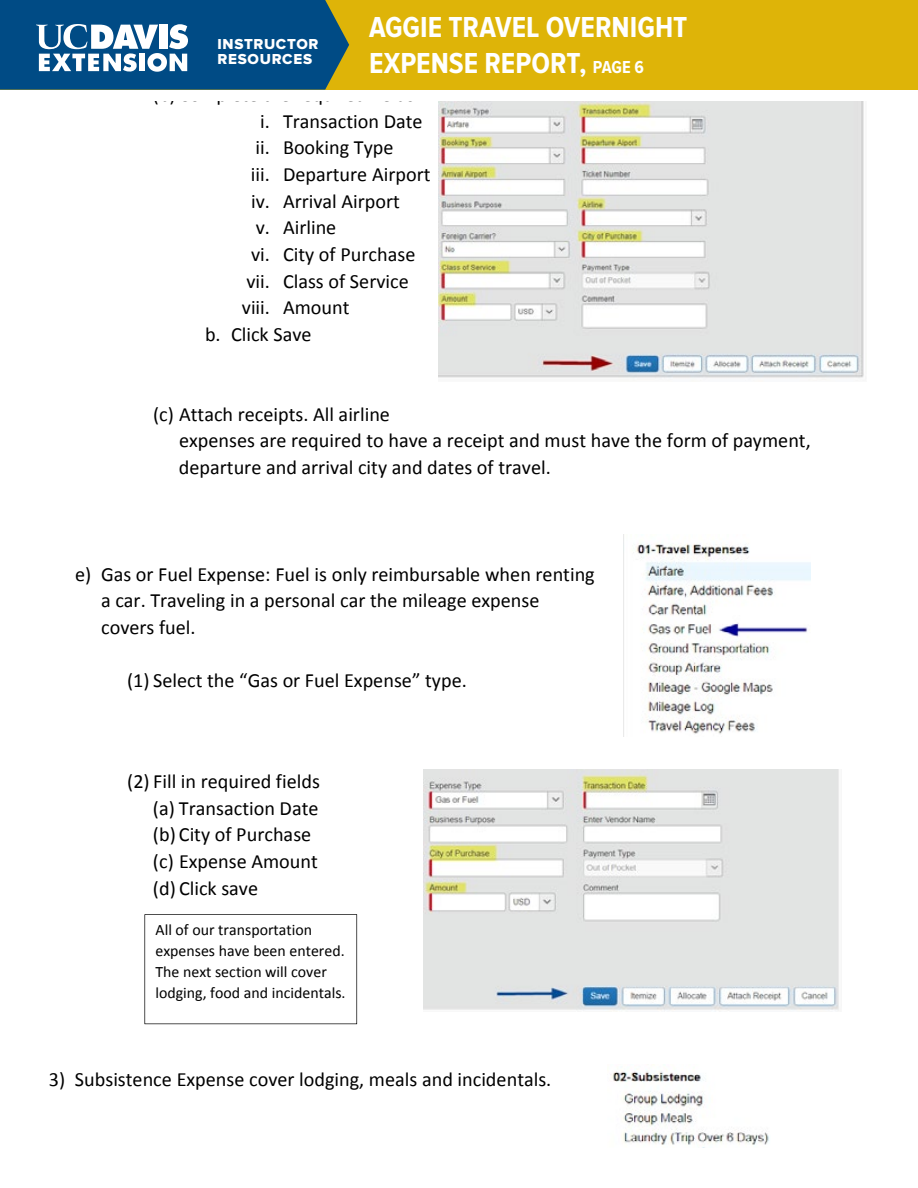
<style>
.page{position:relative;width:918px;height:1188px;background:#fff}
.page>*{position:absolute;margin:0;border:0;box-sizing:border-box;transform-origin:0 0}
.t1{font:700 30px/36px "Proxima Nova Cond";color:#fff}
.t2{font:20.25px/26.7px "Calibri";color:#000}
.t3{font:15.9px/20.9px "Calibri";color:#000}
.t4{font:15px/15px "Proxima Nova Extrabld";letter-spacing:.05em;color:#fff}
.s1{font-size:18px}
</style>
<div class="page">
<div style="left:0;top:0;width:918px;height:90px;background:#deb408"></div>
<svg style="left:0;top:0;width:349px;height:90px;background:#27648e"></svg>
<img style="left:439px;top:102px;width:425px;height:278px">
<img style="left:623px;top:534px;width:187px;height:202px">
<img style="left:424px;top:770px;width:415px;height:241px">
<svg style="left:144px;top:914px;width:213px;height:110px"></svg>
<img style="left:610px;top:1064px;width:160px;height:84px">
<p class="t4" style="left:217px;top:38px;width:103px">INSTRUCTOR<br>RESOURCES</p>
<h1 class="t1" style="left:369px;top:10px;width:320px">AGGIE TRAVEL OVERNIGHT<br>EXPENSE REPORT, <span class="s1">PAGE 6</span></h1>
<p class="t2" style="left:260px;top:108px;width:164px">i. Transaction Date</p>
<p class="t2" style="left:256px;top:134px;width:139px">ii. Booking Type</p>
<p class="t2" style="left:251px;top:161px;width:181px">iii. Departure Airport</p>
<p class="t2" style="left:251px;top:188px;width:150px">iv. Arrival Airport</p>
<p class="t2" style="left:256px;top:214px;width:82px">v. Airline</p>
<p class="t2" style="left:251px;top:241px;width:166px">vi. City of Purchase</p>
<p class="t2" style="left:247px;top:268px;width:164px">vii. Class of Service</p>
<p class="t2" style="left:242px;top:294px;width:109px">viii. Amount</p>
<p class="t2" style="left:205px;top:321px;width:108px">b. Click Save</p>
<p class="t2" style="left:179px;top:401px;width:633px;text-indent:-26px">(c) Attach receipts. All airline<br>expenses are required to have a receipt and must have the form of payment, departure and arrival city and dates of travel.</p>
<p class="t2" style="left:101px;top:561px;width:495px;text-indent:-26px">e) Gas or Fuel Expense: Fuel is only reimbursable when renting a car. Traveling in a personal car the mileage expense covers fuel.</p>
<p class="t2" style="left:127px;top:667px;width:341px">(1) Select the “Gas or Fuel Expense” type.</p>
<p class="t2" style="left:153px;top:768px;width:169px;text-indent:-26px">(2) Fill in required fields (a) Transaction Date (b) City of Purchase (c) Expense Amount (d) Click save</p>
<p class="t3" style="left:156px;top:920px;width:192px">All of our transportation expenses have been entered.<br>The next section will cover lodging, food and incidentals.</p>
<p class="t2" style="left:49px;top:1066px;width:504px">3) Subsistence Expense cover lodging, meals and incidentals.</p>
</div>
